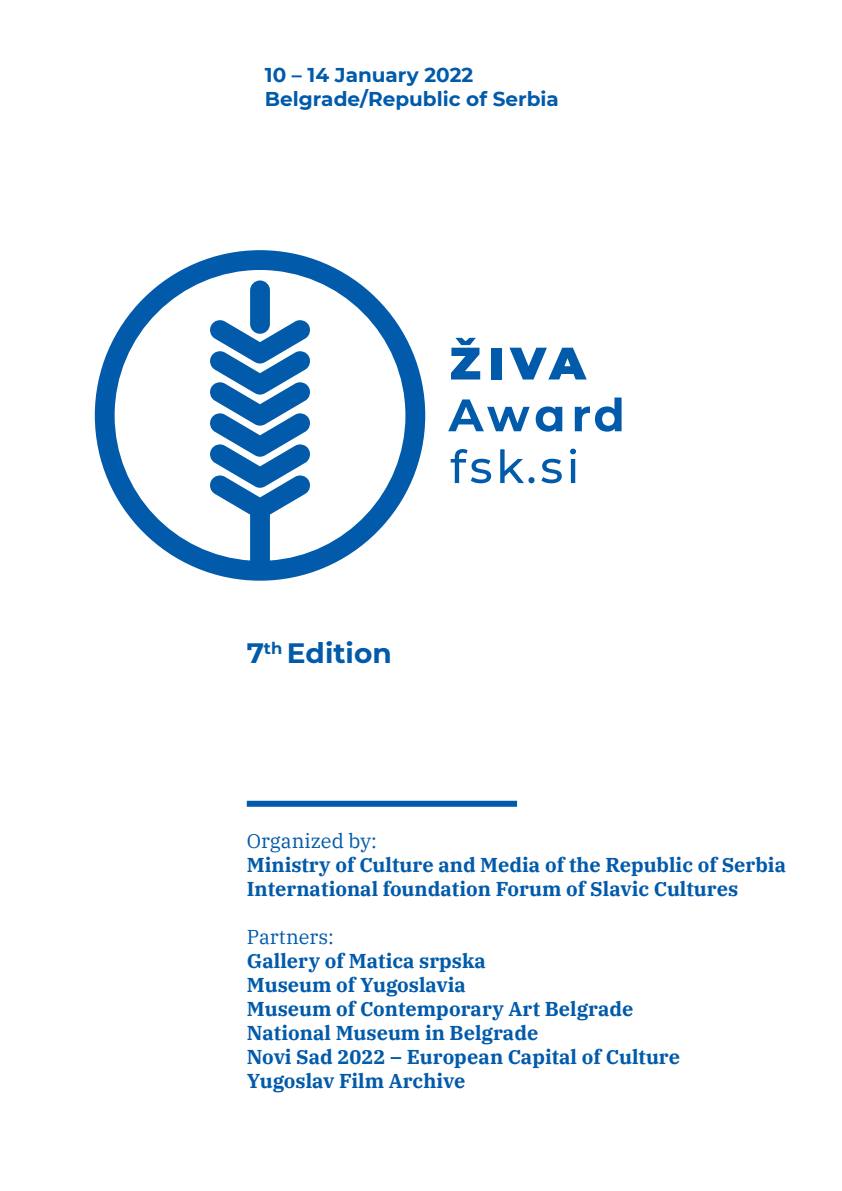
<style>
.page{position:relative;width:842px;height:1191px;background:#fff}
.page>*{position:absolute;margin:0;border:0;box-sizing:border-box;transform-origin:0 0}
.t1{font:700 28px "Montserrat";color:#015aaa}
.t2{font:700 20px "IBM Plex Serif";color:#015aaa}
.t3{font:700 20px "Montserrat";color:#015aaa}
.t4{font:20px "IBM Plex Serif";color:#015aaa}
</style>
<div class="page">
<div style="left:247px;top:800px;width:270px;height:6px;background:#015aaa"></div>
<svg style="left:95px;top:250px;width:330px;height:330px"></svg>
<svg style="left:451px;top:338px;width:29px;height:41px"></svg>
<div style="left:491px;top:348px;width:11px;height:31px;background:#015aaa"></div>
<svg style="left:509px;top:348px;width:78px;height:31px"></svg>
<svg style="left:448px;top:399px;width:82px;height:32px"></svg>
<svg style="left:536px;top:406px;width:26px;height:25px"></svg>
<svg style="left:575px;top:397px;width:46px;height:34px"></svg>
<svg style="left:451px;top:449px;width:40px;height:34px"></svg>
<svg style="left:500px;top:449px;width:34px;height:34px"></svg>
<svg style="left:541px;top:459px;width:21px;height:24px"></svg>
<svg style="left:570px;top:448px;width:6px;height:35px"></svg>
<p class="t3" style="left:265px;top:60px;width:210px">10 – 14 January 2022</p>
<p class="t3" style="left:265px;top:84px;width:295px">Belgrade/Republic of Serbia</p>
<p class="t1" style="left:247px;top:633px;width:146px">7<sup>th</sup> Edition</p>
<p class="t4" style="left:247px;top:825px;width:132px">Organized by:</p>
<p class="t2" style="left:247px;top:849px;width:541px">Ministry of Culture and Media of the Republic of Serbia</p>
<p class="t2" style="left:247px;top:873px;width:493px">International foundation Forum of Slavic Cultures</p>
<p class="t4" style="left:247px;top:921px;width:89px">Partners:</p>
<p class="t2" style="left:247px;top:945px;width:241px">Gallery of Matica srpska</p>
<p class="t2" style="left:247px;top:969px;width:221px">Museum of Yugoslavia</p>
<p class="t2" style="left:247px;top:993px;width:388px">Museum of Contemporary Art Belgrade</p>
<p class="t2" style="left:247px;top:1017px;width:293px">National Museum in Belgrade</p>
<p class="t2" style="left:247px;top:1041px;width:435px">Novi Sad 2022 – European Capital of Culture</p>
<p class="t2" style="left:247px;top:1065px;width:220px">Yugoslav Film Archive</p>
</div>
